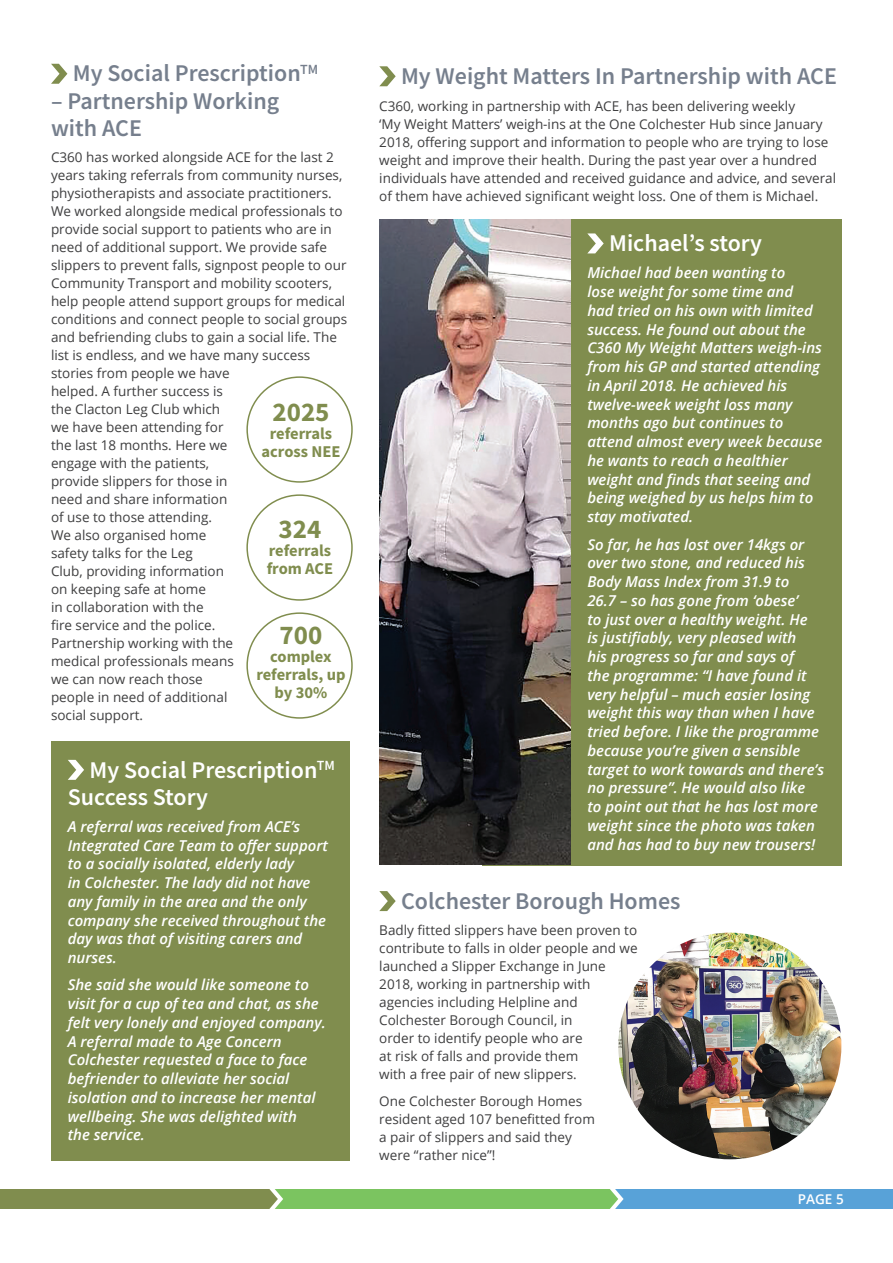
<style>
.page{position:relative;width:893px;height:1263px;background:#fff}
.page>*{position:absolute;margin:0;border:0;box-sizing:border-box;transform-origin:0 0}
.Heading{font:700 27px "Source Sans Pro";color:#808d4e}
.Heading-2{font:600 24px/27px "Source Sans Pro";color:#767f8d}
.Heading-3{font:600 24px/27px "Source Sans Pro";color:#fff}
.Heading-4{font:700 16.5px/18px "Source Sans Pro";color:#808d4e;text-align:center}
.Body_Copy{font:italic 600 15px/18.8px "Open Sans";color:#fff}
.Body_Copy-2{font:13.5px/18px "Open Sans";color:#3e3e3f}
.Body_Copy-3{font:600 13.5px "Open Sans";color:#fff}
</style>
<div class="page">
<svg style="left:0;top:1189px;width:893px;height:20px"></svg>
<svg style="left:379px;top:66px;width:17px;height:20px"></svg>
<div style="left:482px;top:219px;width:360px;height:646px;background:#808d4e"></div>
<svg style="left:587px;top:233px;width:17px;height:20px"></svg>
<img style="left:379px;top:219px;width:191px;height:646px">
<div style="left:51px;top:741px;width:299px;height:420px;background:#808d4e"></div>
<svg style="left:68px;top:760px;width:16px;height:20px"></svg>
<img style="left:618px;top:933px;width:223px;height:226px">
<svg style="left:379px;top:891px;width:17px;height:20px"></svg>
<svg style="left:51px;top:64px;width:16px;height:20px"></svg>
<div style="left:246px;top:376px;width:107px;height:107px;border:2px solid #808d4e;border-radius:50%"></div>
<div style="left:246px;top:494px;width:107px;height:107px;border:2px solid #808d4e;border-radius:50%"></div>
<div style="left:246px;top:612px;width:107px;height:107px;border:2px solid #808d4e;border-radius:50%"></div>
<p class="Heading-2" style="left:73px;top:60px;width:247px">My Social Prescription<sup>TM</sup></p>
<p class="Heading-2" style="left:51px;top:87px;width:230px">– Partnership Working with ACE</p>
<p class="Body_Copy-2" style="left:51px;top:148px;width:298px">C360 has worked alongside ACE for the last 2 years taking referrals from community nurses, physiotherapists and associate practitioners.<br>We worked alongside medical professionals to provide social support to patients who are in need of additional support. We provide safe slippers to prevent falls, signpost people to our Community Transport and mobility scooters, help people attend support groups for medical conditions and connect people to social groups and befriending clubs to gain a social life. The list is endless, and we have many success stories from people we have<br>helped. A further success is<br>the Clacton Leg Club which<br>we have been attending for<br>the last 18 months. Here we<br>engage with the patients,<br>provide slippers for those in<br>need and share information<br>of use to those attending.<br>We also organised home<br>safety talks for the Leg<br>Club, providing information<br>on keeping safe at home<br>in collaboration with the<br>fire service and the police.<br>Partnership working with the<br>medical professionals means<br>we can now reach those<br>people in need of additional<br>social support.</p>
<p class="Heading" style="left:272px;top:393px;width:59px">2025</p>
<p class="Heading-4" style="left:262px;top:424px;width:80px">referrals across NEE</p>
<p class="Heading" style="left:279px;top:510px;width:44px">324</p>
<p class="Heading-4" style="left:267px;top:541px;width:68px;text-align:left">referrals from ACE</p>
<p class="Heading" style="left:280px;top:617px;width:44px">700</p>
<p class="Heading-4" style="left:256px;top:647px;width:91px">complex referrals, up by 30%</p>
<p class="Heading-3" style="left:68px;top:756px;width:269px;text-indent:22px">My Social Prescription<sup>TM<br></sup>Success Story</p>
<p class="Body_Copy" style="left:68px;top:817px;width:262px">A referral was received from ACE’s<br>Integrated Care Team to offer support to a socially isolated, elderly lady<br>in Colchester. The lady did not have any family in the area and the only company she received throughout the day was that of visiting carers and nurses.</p>
<p class="Body_Copy" style="left:68px;top:975px;width:260px">She said she would like someone to visit for a cup of tea and chat, as she felt very lonely and enjoyed company.<br>A referral made to Age Concern<br>Colchester requested a face to face befriender to alleviate her social isolation and to increase her mental wellbeing. She was delighted with<br>the service.</p>
<p class="Heading-2" style="left:401px;top:62px;width:437px">My Weight Matters In Partnership with ACE</p>
<p class="Body_Copy-2" style="left:379px;top:96px;width:458px">C360, working in partnership with ACE, has been delivering weekly<br>‘My Weight Matters’ weigh-ins at the One Colchester Hub since January 2018, offering support and information to people who are trying to lose weight and improve their health. During the past year over a hundred individuals have attended and received guidance and advice, and several of them have achieved significant weight loss. One of them is Michael.</p>
<p class="Heading-3" style="left:609px;top:229px;width:154px">Michael’s story</p>
<p class="Body_Copy" style="left:587px;top:263px;width:237px">Michael had been wanting to<br>lose weight for some time and had tried on his own with limited success. He found out about the<br>C360 My Weight Matters weigh-ins from his GP and started attending in April 2018. He achieved his twelve-week weight loss many months ago but continues to attend almost every week because he wants to reach a healthier weight and finds that seeing and being weighed by us helps him to stay motivated.</p>
<p class="Body_Copy" style="left:587px;top:534px;width:238px">So far, he has lost over 14kgs or over two stone, and reduced his<br>Body Mass Index from 31.9 to<br>26.7 – so has gone from ‘obese’<br>to just over a healthy weight. He<br>is justifiably, very pleased with<br>his progress so far and says of<br>the programme: “I have found it very helpful – much easier losing weight this way than when I have tried before. I like the programme because you’re given a sensible target to work towards and there’s no pressure”. He would also like<br>to point out that he has lost more weight since the photo was taken and has had to buy new trousers!</p>
<p class="Heading-2" style="left:401px;top:887px;width:281px">Colchester Borough Homes</p>
<p class="Body_Copy-2" style="left:379px;top:921px;width:260px">Badly fitted slippers have been proven to contribute to falls in older people and we launched a Slipper Exchange in June 2018, working in partnership with agencies including Helpline and Colchester Borough Council, in<br>order to identify people who are<br>at risk of falls and provide them<br>with a free pair of new slippers.</p>
<p class="Body_Copy-2" style="left:379px;top:1091px;width:217px">One Colchester Borough Homes resident aged 107 benefitted from a pair of slippers and said they were “rather nice”!</p>
<p class="Body_Copy-3" style="left:798px;top:1189px;width:47px">PAGE 5</p>
</div>
